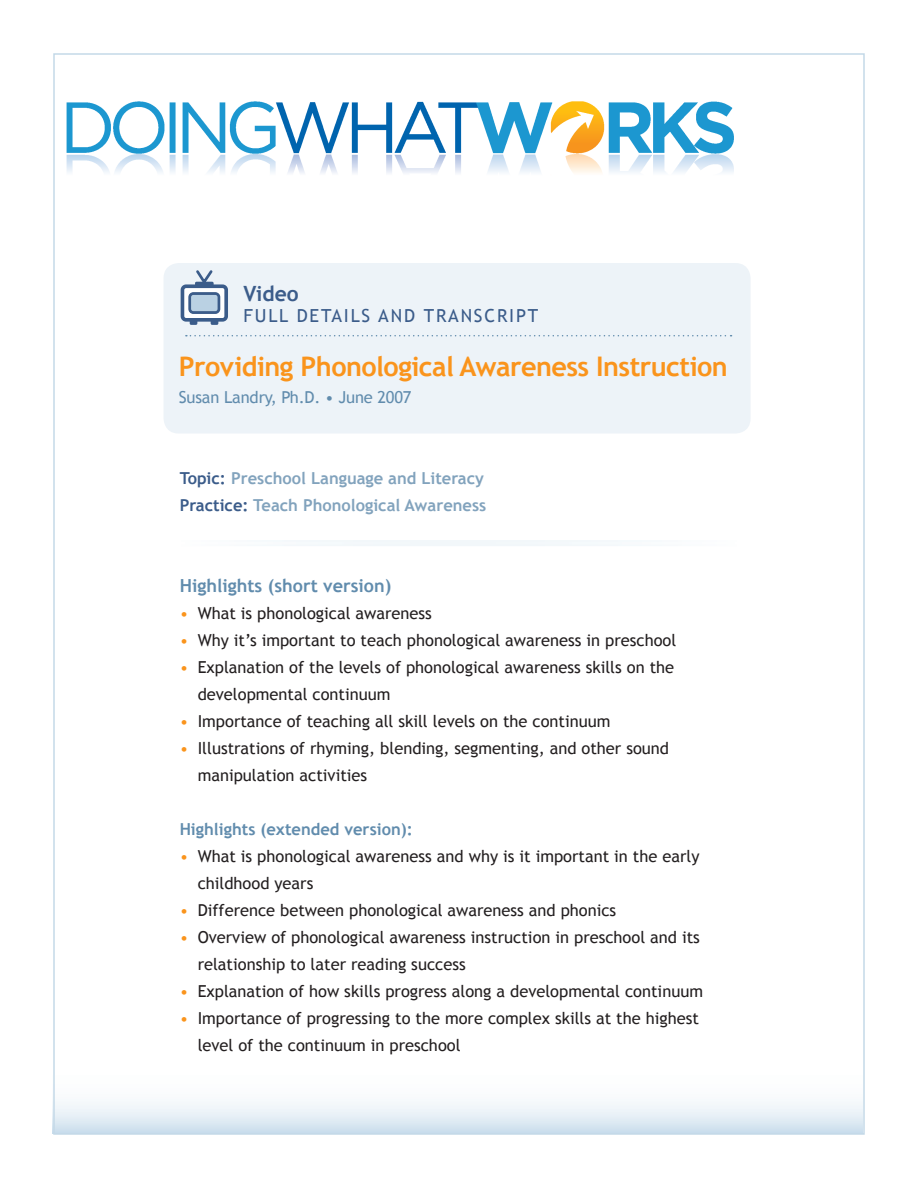
<style>
.page{position:relative;width:918px;height:1188px;background:#fff}
.page>*{position:absolute;margin:0;border:0;box-sizing:border-box;transform-origin:0 0}
.t1{font:700 27px "Trebuchet MS";letter-spacing:-.02em;color:#fa941c}
.t2{font:700 21px "Trebuchet MS";color:#3b5c8a}
.t3{font:18px "Trebuchet MS";letter-spacing:.1em;color:#3b5c8a}
.t4{font:700 18px "Trebuchet MS";color:#618cad}
.bullet{font:16.5px/27px "Trebuchet MS";color:#231f20}
.t5{font:700 16.5px "Trebuchet MS";color:#82a3bd}
.t6{font:700 16.5px "Trebuchet MS";color:#618cad}
.t7{font:16.5px "Trebuchet MS";letter-spacing:-.01em;color:#618cad}
.s1{color:#3b5c8a}
.s2{color:#fa941c}
</style>
<div class="page">
<div style="left:164px;top:263px;width:587px;height:171px;background:#edf3f8;border-radius:15px"></div>
<svg style="left:186px;top:335px;width:546px;height:1px"></svg>
<svg style="left:56px;top:1102px;width:806px;height:30px"></svg>
<div style="left:175px;top:540px;width:565px;height:6px;border:2px solid #fff"></div>
<div style="left:182px;top:286px;width:44px;height:34px;background:#fff;border-radius:4px"></div>
<div style="left:181px;top:284px;width:47px;height:38px;border:4px solid #3b5c8a;border-radius:4px"></div>
<div style="left:190px;top:294px;width:29px;height:19px;background:#bad1e3;border-radius:4px"></div>
<div style="left:188px;top:292px;width:32px;height:22px;border:3px solid #3b5c8a;border-radius:4px"></div>
<svg style="left:194px;top:270px;width:21px;height:17px"></svg>
<svg style="left:190px;top:320px;width:7px;height:5px"></svg>
<svg style="left:211px;top:320px;width:7px;height:5px"></svg>
<img style="left:66px;top:101px;width:668px;height:72px">
<p class="t2" style="left:244px;top:280px;width:57px">Video</p>
<p class="t3" style="left:244px;top:305px;width:296px">FULL DETAILS AND TRANSCRIPT</p>
<p class="t1" style="left:179px;top:350px;width:551px">Providing Phonological Awareness Instruction</p>
<p class="t7" style="left:179px;top:388px;width:234px">Susan Landry, Ph.D. • June 2007</p>
<p class="t5" style="left:180px;top:468px;width:306px"><span class="s1">Topic:</span> Preschool Language and Literacy</p>
<p class="t5" style="left:180px;top:495px;width:308px"><span class="s1">Practice:</span> Teach Phonological Awareness</p>
<p class="t4" style="left:180px;top:575px;width:213px">Highlights (short version)</p>
<p class="bullet" style="left:180px;top:600px;width:254px"><span class="s2">•</span> What is phonological awareness</p>
<p class="bullet" style="left:180px;top:627px;width:498px"><span class="s2">•</span> Why it’s important to teach phonological awareness in preschool</p>
<p class="bullet" style="left:198px;top:654px;width:478px;text-indent:-18px"><span class="s2">•</span> Explanation of the levels of phonological awareness skills on the developmental continuum</p>
<p class="bullet" style="left:180px;top:708px;width:432px"><span class="s2">•</span> Importance of teaching all skill levels on the continuum</p>
<p class="bullet" style="left:198px;top:735px;width:473px;text-indent:-18px"><span class="s2">•</span> Illustrations of rhyming, blending, segmenting, and other sound manipulation activities</p>
<p class="t6" style="left:180px;top:819px;width:235px">Highlights (extended version):</p>
<p class="bullet" style="left:198px;top:843px;width:503px;text-indent:-18px"><span class="s2">•</span> What is phonological awareness and why is it important in the early childhood years</p>
<p class="bullet" style="left:180px;top:897px;width:438px"><span class="s2">•</span> Difference between phonological awareness and phonics</p>
<p class="bullet" style="left:198px;top:924px;width:504px;text-indent:-18px"><span class="s2">•</span> Overview of phonological awareness instruction in preschool and its relationship to later reading success</p>
<p class="bullet" style="left:180px;top:978px;width:525px"><span class="s2">•</span> Explanation of how skills progress along a developmental continuum</p>
<p class="bullet" style="left:198px;top:1005px;width:503px;text-indent:-18px"><span class="s2">•</span> Importance of progressing to the more complex skills at the highest level of the continuum in preschool</p>
</div>
